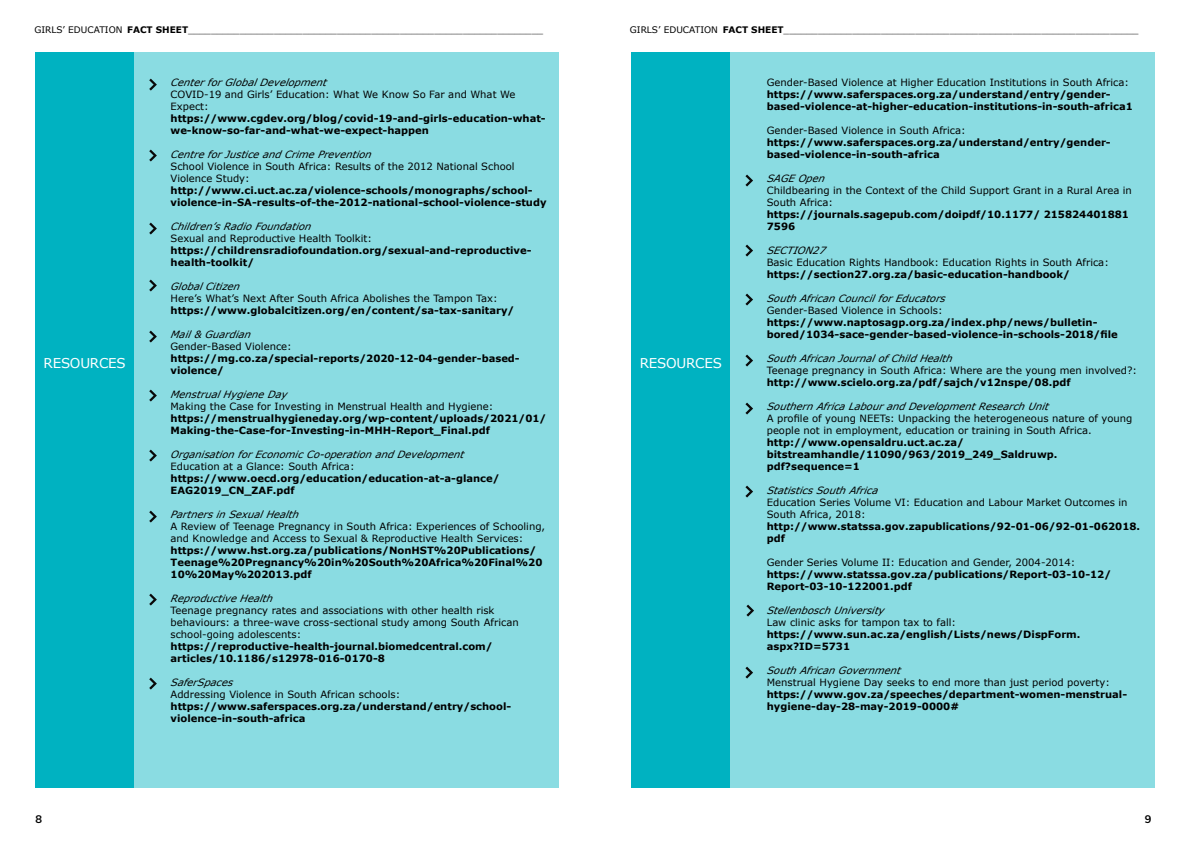
<style>
.page{position:relative;width:1191px;height:842px;background:#fff}
.page>*{position:absolute;margin:0;border:0;box-sizing:border-box;transform-origin:0 0}
.t1{font:13.5px "Verdana";letter-spacing:-.02em;color:#fff}
.t2{font:700 11px "Muli";color:#000}
.t3{font:700 10px/12px "Verdana";color:#000}
.t4{font:10px/12px "Verdana";color:#000}
.t5{font:italic 10px "Verdana";color:#000}
.t6{font:9px "Verdana";color:#000}
.s1{font-weight:700}
</style>
<div class="page">
<div style="left:114px;top:52px;width:445px;height:736px;background:#8adce2"></div>
<div style="left:36px;top:52px;width:98px;height:736px;background:#00b2c1"></div>
<svg style="left:149px;top:79px;width:8px;height:12px"></svg>
<svg style="left:149px;top:150px;width:8px;height:11px"></svg>
<svg style="left:149px;top:223px;width:8px;height:11px"></svg>
<svg style="left:149px;top:331px;width:8px;height:11px"></svg>
<svg style="left:149px;top:450px;width:8px;height:11px"></svg>
<svg style="left:149px;top:594px;width:8px;height:11px"></svg>
<svg style="left:149px;top:390px;width:8px;height:11px"></svg>
<svg style="left:149px;top:280px;width:8px;height:11px"></svg>
<svg style="left:149px;top:678px;width:8px;height:11px"></svg>
<div style="left:710px;top:52px;width:445px;height:736px;background:#8adce2"></div>
<div style="left:632px;top:52px;width:98px;height:736px;background:#00b2c1"></div>
<svg style="left:745px;top:175px;width:8px;height:11px"></svg>
<svg style="left:745px;top:294px;width:8px;height:11px"></svg>
<svg style="left:745px;top:403px;width:8px;height:11px"></svg>
<svg style="left:745px;top:486px;width:8px;height:11px"></svg>
<svg style="left:745px;top:355px;width:8px;height:11px"></svg>
<svg style="left:745px;top:245px;width:8px;height:11px"></svg>
<svg style="left:149px;top:511px;width:8px;height:11px"></svg>
<svg style="left:746px;top:605px;width:8px;height:11px"></svg>
<svg style="left:745px;top:667px;width:8px;height:11px"></svg>
<p class="t6" style="left:34px;top:24px;width:510px">GIRLS’ EDUCATION <span class="s1">FACT SHEET</span>______________________________________________________________</p>
<p class="t6" style="left:630px;top:24px;width:510px">GIRLS’ EDUCATION <span class="s1">FACT SHEET</span>______________________________________________________________</p>
<h1 class="t1" style="left:44px;top:355px;width:84px">RESOURCES</h1>
<p class="t5" style="left:170px;top:76px;width:157px">Center for Global Development</p>
<p class="t4" style="left:170px;top:89px;width:346px">COVID-19 and Girls’ Education: What We Know So Far and What We<br>Expect:</p>
<p class="t3" style="left:170px;top:113px;width:377px">https://www.cgdev.org/blog/covid-19-and-girls-education-what&shy;we-know-so-far-and-what-we-expect-happen</p>
<p class="t5" style="left:170px;top:148px;width:204px">Centre for Justice and Crime Prevention</p>
<p class="t4" style="left:170px;top:161px;width:345px">School Violence in South Africa: Results of the 2012 National School<br>Violence Study:</p>
<p class="t3" style="left:170px;top:185px;width:377px">http://www.ci.uct.ac.za/violence-schools/monographs/school&shy;violence-in-SA-results-of-the-2012-national-school-violence-study</p>
<p class="t5" style="left:170px;top:220px;width:144px">Children’s Radio Foundation</p>
<p class="t4" style="left:170px;top:233px;width:203px">Sexual and Reproductive Health Toolkit:</p>
<p class="t3" style="left:170px;top:245px;width:362px">https://childrensradiofoundation.org/sexual-and-reproductive&shy;health-toolkit/</p>
<p class="t5" style="left:170px;top:280px;width:73px">Global Citizen</p>
<p class="t4" style="left:170px;top:293px;width:328px">Here’s What’s Next After South Africa Abolishes the Tampon Tax:</p>
<p class="t3" style="left:170px;top:305px;width:345px">https://www.globalcitizen.org/en/content/sa-tax-sanitary/</p>
<p class="t5" style="left:170px;top:328px;width:84px">Mail &amp; Guardian</p>
<p class="t4" style="left:170px;top:341px;width:123px">Gender-Based Violence:</p>
<p class="t3" style="left:170px;top:353px;width:351px">https://mg.co.za/special-reports/2020-12-04-gender-based&shy;violence/</p>
<p class="t5" style="left:170px;top:388px;width:120px">Menstrual Hygiene Day</p>
<p class="t4" style="left:170px;top:401px;width:324px">Making the Case for Investing in Menstrual Health and Hygiene:</p>
<p class="t3" style="left:170px;top:413px;width:377px">https://menstrualhygieneday.org/wp-content/uploads/2021/01/<br>Making-the-Case-for-Investing-in-MHH-Report_Final.pdf</p>
<p class="t5" style="left:170px;top:448px;width:295px">Organisation for Economic Co-operation and Development</p>
<p class="t4" style="left:170px;top:461px;width:185px">Education at a Glance: South Africa:</p>
<p class="t3" style="left:170px;top:473px;width:331px">https://www.oecd.org/education/education-at-a-glance/<br>EAG2019_CN_ZAF.pdf</p>
<p class="t5" style="left:170px;top:508px;width:132px">Partners in Sexual Health</p>
<p class="t4" style="left:170px;top:521px;width:376px">A Review of Teenage Pregnancy in South Africa: Experiences of Schooling, and Knowledge and Access to Sexual &amp; Reproductive Health Services:</p>
<p class="t3" style="left:170px;top:545px;width:373px">https://www.hst.org.za/publications/NonHST%20Publications/<br>Teenage%20Pregnancy%20in%20South%20Africa%20Final%20<br>10%20May%202013.pdf</p>
<p class="t5" style="left:170px;top:592px;width:106px">Rep roductive Health</p>
<p class="t4" style="left:170px;top:605px;width:350px">Teenage pregnancy rates and associations with other health risk behaviours: a three-wave cross-sectional study among South African school-going adolescents:</p>
<p class="t3" style="left:170px;top:641px;width:324px">https://reproductive-health-journal.biomedcentral.com/ articles/10.1186/s12978-016-0170-8</p>
<p class="t5" style="left:170px;top:676px;width:66px">SaferSpaces</p>
<p class="t4" style="left:170px;top:689px;width:231px">Addressing Violence in South African schools:</p>
<p class="t3" style="left:170px;top:701px;width:342px">https://www.saferspaces.org.za/understand/entry/school&shy;violence-in-south-africa</p>
<h1 class="t1" style="left:640px;top:355px;width:84px">RESOURCES</h1>
<p class="t4" style="left:766px;top:77px;width:364px">Gender-Based Violence at Higher Education Institutions in South Africa:</p>
<p class="t3" style="left:766px;top:89px;width:368px">https://www.saferspaces.org.za/understand/entry/gender&shy;based-violence-at-higher-education-institutions-in-south-africa1</p>
<p class="t4" style="left:766px;top:125px;width:200px">Gender-Based Violence in South Africa:</p>
<p class="t3" style="left:766px;top:137px;width:345px">https://www.saferspaces.org.za/understand/entry/gender&shy;based-violence-in-south-africa</p>
<p class="t5" style="left:766px;top:172px;width:61px">SAGE Op en</p>
<p class="t4" style="left:766px;top:185px;width:367px">Childbearing in the Context of the Child Support Grant in a Rural Area in<br>South Africa:</p>
<p class="t3" style="left:766px;top:209px;width:364px">https://journals.sagepub.com/doipdf/10.1177/ 215824401881<br>7596</p>
<p class="t5" style="left:766px;top:244px;width:60px">SECTION27</p>
<p class="t4" style="left:766px;top:257px;width:343px">Basic Education Rights Handbook: Education Rights in South Africa:</p>
<p class="t3" style="left:766px;top:269px;width:305px">https://section27.org.za/basic-education-handbook/</p>
<p class="t5" style="left:766px;top:292px;width:182px">South African Council for Educators</p>
<p class="t4" style="left:766px;top:305px;width:177px">Gender-Based Violence in Schools:</p>
<p class="t3" style="left:766px;top:317px;width:352px">https://www.naptosagp.org.za/index.php/news/bulletin&shy;bored/1034-sace-gender-based-violence-in-schools-2018/file</p>
<p class="t5" style="left:766px;top:352px;width:189px">South African Journal of Child Health</p>
<p class="t4" style="left:766px;top:365px;width:372px">Teenage pregnancy in South Africa: Where are the young men involved?:</p>
<p class="t3" style="left:766px;top:377px;width:305px">http://www.scielo.org.za/pdf/sajch/v12nspe/08.pdf</p>
<p class="t5" style="left:766px;top:400px;width:283px">Southern Africa Labour and Development Research Unit</p>
<p class="t4" style="left:766px;top:413px;width:367px">A profile of young NEETs: Unpacking the heterogeneous nature of young people not in employment, education or training in South Africa.</p>
<p class="t3" style="left:766px;top:437px;width:292px">http://www.opensaldru.uct.ac.za/ bitstreamhandle/11090/963/2019_249_Saldruwp. pdf?sequence=1</p>
<p class="t5" style="left:766px;top:484px;width:115px">Statistics South Africa</p>
<p class="t4" style="left:766px;top:497px;width:362px">Education Series Volume VI: Education and Labour Market Outcomes in<br>South Africa, 2018:</p>
<p class="t3" style="left:766px;top:521px;width:375px">http://www.statssa.gov.zapublications/92-01-06/92-01-062018. pdf</p>
<p class="t4" style="left:766px;top:557px;width:310px">Gender Series Volume II: Education and Gender, 2004-2014:</p>
<p class="t3" style="left:766px;top:569px;width:346px">https://www.statssa.gov.za/publications/Report-03-10-12/<br>Report-03-10-122001.pdf</p>
<p class="t5" style="left:766px;top:604px;width:121px">Stellenbosch University</p>
<p class="t4" style="left:766px;top:617px;width:191px">Law clinic asks for tampon tax to fall:</p>
<p class="t3" style="left:766px;top:629px;width:315px">https://www.sun.ac.za/english/Lists/news/DispForm. aspx?ID=5731</p>
<p class="t5" style="left:766px;top:664px;width:135px">South African Government</p>
<p class="t4" style="left:766px;top:677px;width:344px">Menstrual Hygiene Day seeks to end more than just period poverty:</p>
<p class="t3" style="left:766px;top:689px;width:362px">https://www.gov.za/speeches/department-women-menstrual&shy;hygiene-day-28-may-2019-0000#</p>
<p class="t2" style="left:35px;top:810px;width:8px">8</p>
<p class="t2" style="left:1144px;top:810px;width:8px">9</p>
</div>
